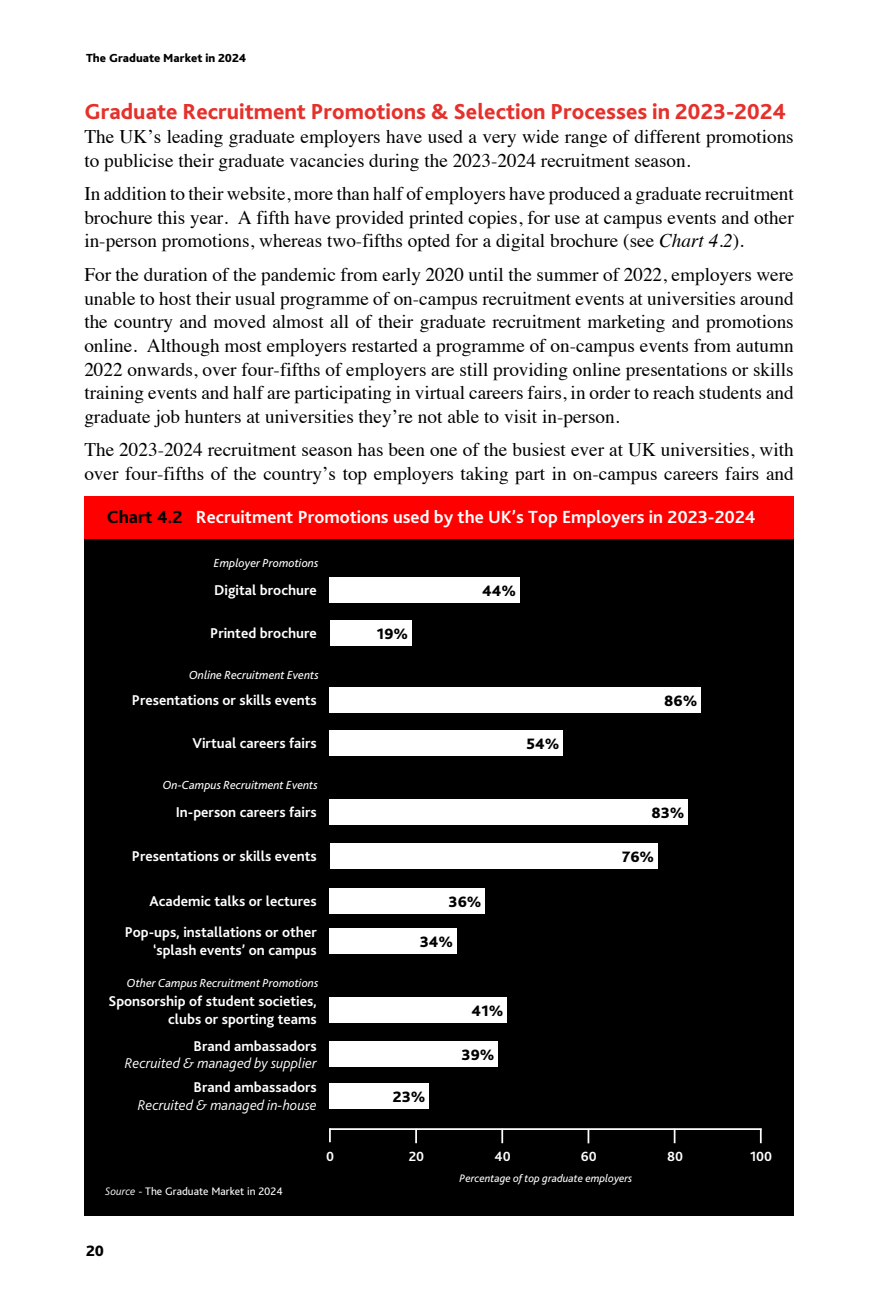
<style>
.page{position:relative;width:893px;height:1290px;background:#fff}
.page>*{position:absolute;margin:0;border:0;box-sizing:border-box;transform-origin:0 0}
.t1{font:800 22.75px "Bliss 2";color:#e5312b}
.t2{font:19.25px/23.6px "Times";color:#000}
.t3{font:700 18.38px "Bliss 2";color:#fff}
.t4{font:800 15.75px "Bliss 2";color:#000}
.t5{font:700 14.88px/17.5px "Bliss 2";color:#fff;text-align:right}
.t6{font:italic 300 14.88px "Bliss 2";color:#fff}
.t7{font:700 14px "Bliss 2";color:#fff}
.t8{font:italic 12.25px "Bliss 2";color:#fff}
.t9{font:800 12.25px "Bliss 2";color:#000}
.t10{font:italic 11.38px "Bliss 2";color:#fff}
.t11{font:11.38px "Bliss 2";color:#fff}
.s1{font-style:italic}
.s2{font-weight:800;color:#000}
.s3{font-weight:300;font-style:italic}
.s4{font-weight:300}
</style>
<div class="page">
<div style="left:84px;top:504px;width:710px;height:711px;background:#000"></div>
<div style="left:84px;top:496px;width:710px;height:43px;background:#f00"></div>
<hr style="left:330px;top:1128px;width:432px;height:2px;background:#fff">
<svg style="left:760px;top:1129px;width:2px;height:14px"></svg>
<svg style="left:674px;top:1130px;width:1px;height:13px"></svg>
<svg style="left:501px;top:1130px;width:2px;height:13px"></svg>
<svg style="left:415px;top:1130px;width:2px;height:13px"></svg>
<svg style="left:329px;top:1128px;width:2px;height:14px"></svg>
<svg style="left:588px;top:1130px;width:1px;height:13px"></svg>
<div style="left:330px;top:577px;width:190px;height:25px;background:#fff"></div>
<div style="left:330px;top:620px;width:82px;height:25px;background:#fff"></div>
<div style="left:330px;top:731px;width:233px;height:25px;background:#fff"></div>
<div style="left:330px;top:688px;width:371px;height:25px;background:#fff"></div>
<div style="left:330px;top:799px;width:358px;height:26px;background:#fff"></div>
<div style="left:330px;top:844px;width:328px;height:25px;background:#fff"></div>
<div style="left:330px;top:928px;width:127px;height:26px;background:#fff"></div>
<div style="left:330px;top:888px;width:155px;height:25px;background:#fff"></div>
<div style="left:330px;top:1083px;width:99px;height:26px;background:#fff"></div>
<div style="left:330px;top:1042px;width:168px;height:25px;background:#fff"></div>
<div style="left:330px;top:997px;width:177px;height:26px;background:#fff"></div>
<p class="t9" style="left:86px;top:51px;width:162px">The Graduate Market in 2024</p>
<p class="t1" style="left:84px;top:98px;width:703px">Graduate Recruitment Promotions &amp; Selection Processes in 2023-2024</p>
<p class="t2" style="left:84px;top:123px;width:711px">The UK’s leading graduate employers have used a very wide range of different promotions to publicise their graduate vacancies during the 2023-2024 recruitment season.</p>
<p class="t2" style="left:84px;top:180px;width:711px;text-align:justify">In addition to their website, more than half of employers have produced a graduate recruitment brochure this year. A fifth have provided printed copies, for use at campus events and other in-person promotions, whereas two-fifths opted for a digital brochure (see <span class="s1">Chart 4.2</span>).</p>
<p class="t2" style="left:84px;top:261px;width:711px;text-align:justify">For the duration of the pandemic from early 2020 until the summer of 2022, employers were unable to host their usual programme of on-campus recruitment events at universities around the country and moved almost all of their graduate recruitment marketing and promotions online. Although most employers restarted a programme of on-campus events from autumn 2022 onwards, over four-fifths of employers are still providing online presentations or skills training events and half are participating in virtual careers fairs, in order to reach students and graduate job hunters at universities they’re not able to visit in-person.</p>
<p class="t2" style="left:84px;top:436px;width:711px">The 2023-2024 recruitment season has been one of the busiest ever at UK universities, with over four-fifths of the country’s top employers taking part in on-campus careers fairs and</p>
<p class="t3" style="left:107px;top:505px;width:650px"><span class="s2">Chart 4.2</span> Recruitment Promotions used by the UK’s Top Employers in 2023-2024</p>
<p class="t8" style="left:214px;top:555px;width:106px">Employer Promotions</p>
<p class="t5" style="left:214px;top:581px;width:104px">Digital brochure</p>
<p class="t4" style="left:482px;top:581px;width:36px">44%</p>
<p class="t5" style="left:210px;top:624px;width:108px">Printed brochure</p>
<p class="t4" style="left:377px;top:624px;width:33px">19%</p>
<p class="t8" style="left:189px;top:667px;width:131px">Online Recruitment Events</p>
<p class="t5" style="left:132px;top:691px;width:186px">Presentations or skills events</p>
<p class="t4" style="left:664px;top:691px;width:35px">86%</p>
<p class="t5" style="left:192px;top:734px;width:126px">Virtual careers fairs</p>
<p class="t4" style="left:526px;top:734px;width:34px">54%</p>
<p class="t8" style="left:163px;top:777px;width:157px">On-Campus Recruitment Events</p>
<p class="t5" style="left:176px;top:803px;width:142px">In-person careers fairs</p>
<p class="t4" style="left:651px;top:803px;width:35px">83%</p>
<p class="t5" style="left:132px;top:847px;width:186px">Presentations or skills events</p>
<p class="t4" style="left:622px;top:847px;width:34px">76%</p>
<p class="t5" style="left:150px;top:891px;width:169px">Academic talks or lectures</p>
<p class="t4" style="left:449px;top:891px;width:34px">36%</p>
<p class="t5" style="left:125px;top:923px;width:194px">Pop-ups, installations or other ‘splash events’ on campus</p>
<p class="t4" style="left:420px;top:932px;width:35px">34%</p>
<p class="t8" style="left:127px;top:975px;width:193px">Other Campus Recruitment Promotions</p>
<p class="t5" style="left:108px;top:992px;width:210px">Sponsorship of student societies, clubs or sporting teams</p>
<p class="t4" style="left:472px;top:1001px;width:33px">41%</p>
<p class="t5" style="left:194px;top:1036px;width:125px">Brand ambassadors</p>
<p class="t6" style="left:125px;top:1054px;width:193px">Recruited &amp; managed by supplier</p>
<p class="t5" style="left:194px;top:1078px;width:125px">Brand ambassadors</p>
<p class="t6" style="left:138px;top:1095px;width:180px">Recruited &amp; managed in-house</p>
<p class="t4" style="left:393px;top:1087px;width:34px">23%</p>
<p class="t4" style="left:462px;top:1045px;width:34px">39%</p>
<p class="t11" style="left:105px;top:1184px;width:179px"><span class="s3">Source</span> <span class="s4">-</span> The Graduate Market in 2024</p>
<p class="t7" style="left:326px;top:1147px;width:10px">0</p>
<p class="t7" style="left:409px;top:1147px;width:17px">20</p>
<p class="t7" style="left:495px;top:1147px;width:18px">40</p>
<p class="t7" style="left:581px;top:1147px;width:17px">60</p>
<p class="t7" style="left:667px;top:1147px;width:18px">80</p>
<p class="t7" style="left:750px;top:1147px;width:24px">100</p>
<p class="t10" style="left:460px;top:1171px;width:174px">Percentage of top graduate employers</p>
<p class="t4" style="left:86px;top:1241px;width:20px">20</p>
</div>
